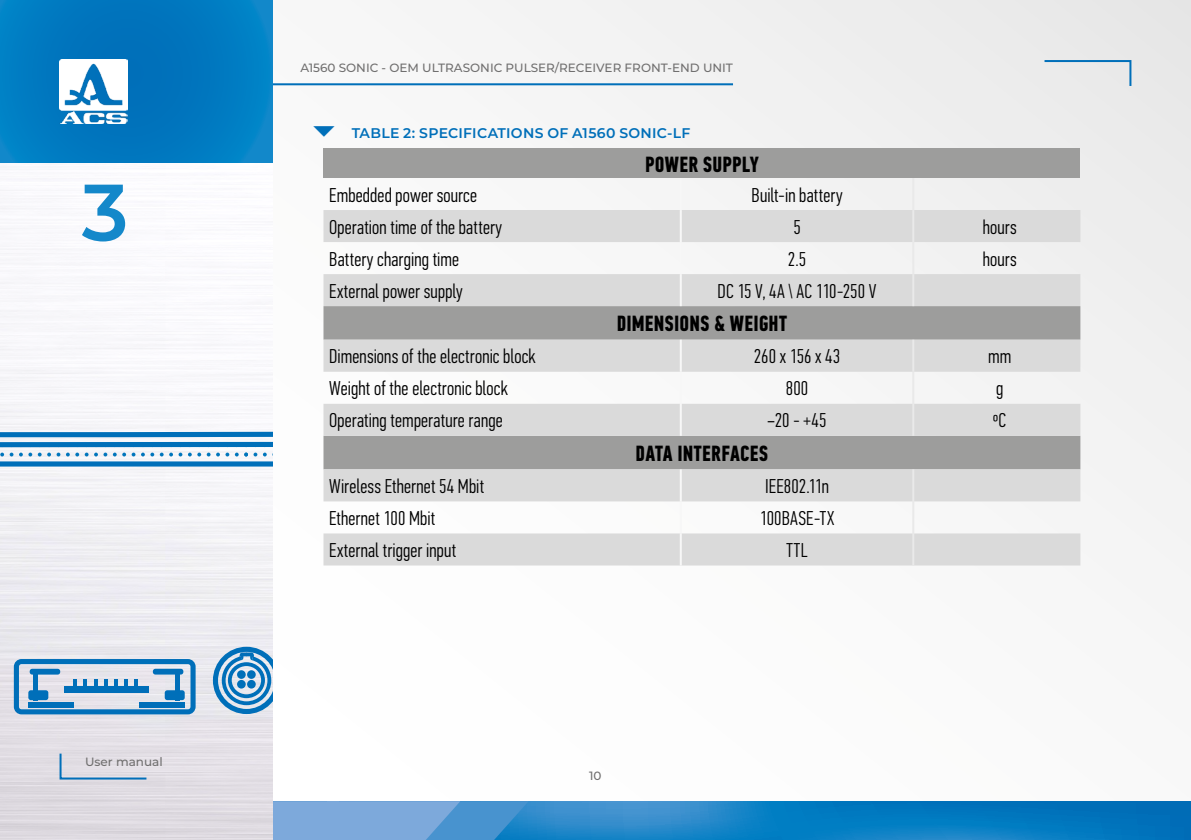
<style>
.page{position:relative;width:1191px;height:840px;background:#fff}
.page>*{position:absolute;margin:0;border:0;box-sizing:border-box;transform-origin:0 0}
.t1{font:600 80px "Montserrat";color:#1488ca}
.t2{font:700 22px "PF Din Text Comp Pro";letter-spacing:.01em;color:#000}
.t3{font:300 20px "PF Din Text Comp Pro";letter-spacing:.01em;color:#000}
.t4{font:600 14px "Montserrat";letter-spacing:.02em;color:#006fb9}
.t5{font:500 12px "Montserrat";color:#706f6f}
.s1{font-family:"PF Din Text Comp Pro";font-weight:300;font-size:30px}
</style>
<div class="page">
<div style="left:0;top:0;width:1191px;height:839px;background:linear-gradient(to bottom,#eee,#fefefe)"></div>
<svg style="left:528px;top:800px;width:663px;height:39px"></svg>
<svg style="left:273px;top:800px;width:255px;height:39px"></svg>
<hr style="left:228px;top:83px;width:505px;height:2px;background:#006fb9">
<img style="left:0;top:163px;width:273px;height:267px">
<svg style="left:0;top:0;width:273px;height:163px"></svg>
<svg style="left:1042px;top:59px;width:90px;height:29px"></svg>
<img style="left:60px;top:60px;width:67px;height:64px">
<div style="left:323px;top:149px;width:757px;height:29px;background:#9d9d9c"></div>
<svg style="left:323px;top:210px;width:757px;height:96px;fill:#dadada"></svg>
<div style="left:323px;top:306px;width:757px;height:33px;background:#9d9d9c"></div>
<svg style="left:323px;top:339px;width:757px;height:226px;fill:#dadada"></svg>
<hr style="left:680px;top:178px;width:2px;height:32px;background:#fff">
<hr style="left:912px;top:178px;width:2px;height:32px;background:#fff">
<hr style="left:680px;top:210px;width:2px;height:32px;background:#fff">
<hr style="left:912px;top:210px;width:2px;height:32px;background:#fff">
<hr style="left:680px;top:242px;width:2px;height:32px;background:#fff">
<hr style="left:912px;top:242px;width:2px;height:32px;background:#fff">
<hr style="left:680px;top:274px;width:2px;height:32px;background:#fff">
<hr style="left:912px;top:274px;width:2px;height:32px;background:#fff">
<hr style="left:680px;top:339px;width:2px;height:32px;background:#fff">
<hr style="left:912px;top:339px;width:2px;height:32px;background:#fff">
<hr style="left:680px;top:371px;width:2px;height:32px;background:#fff">
<hr style="left:912px;top:371px;width:2px;height:32px;background:#fff">
<hr style="left:680px;top:403px;width:2px;height:32px;background:#fff">
<hr style="left:912px;top:403px;width:2px;height:32px;background:#fff">
<hr style="left:680px;top:469px;width:2px;height:32px;background:#fff">
<hr style="left:912px;top:469px;width:2px;height:32px;background:#fff">
<hr style="left:680px;top:501px;width:2px;height:32px;background:#fff">
<hr style="left:912px;top:501px;width:2px;height:32px;background:#fff">
<hr style="left:680px;top:533px;width:2px;height:32px;background:#fff">
<hr style="left:912px;top:533px;width:2px;height:32px;background:#fff">
<svg style="left:0;top:430px;width:273px;height:11px"></svg>
<svg style="left:0;top:481px;width:273px;height:358px;fill:#eae9ee"></svg>
<svg style="left:14px;top:658px;width:182px;height:56px"></svg>
<div style="left:64px;top:685px;width:85px;height:7px;background:#006fb9"></div>
<div style="left:28px;top:702px;width:46px;height:5px;background:#006fb9"></div>
<div style="left:139px;top:702px;width:45px;height:5px;background:#006fb9"></div>
<svg style="left:213px;top:646px;width:60px;height:67px"></svg>
<svg style="left:0;top:441px;width:273px;height:40px"></svg>
<h1 class="t1" style="left:82px;top:155px;width:48px">3</h1>
<p class="t5" style="left:85px;top:753px;width:79px">User manual</p>
<p class="t5" style="left:300px;top:59px;width:434px">A1560 SONIC - OEM ULTRASONIC PULSER/RECEIVER FRONT-END UNIT</p>
<p class="t4" style="left:311px;top:123px;width:381px"><span class="s1">▼</span> TABLE 2: SPECIFICATIONS OF A1560 SONIC-LF</p>
<p class="t2" style="left:645px;top:151px;width:115px">POWER SUPPLY</p>
<p class="t3" style="left:329px;top:183px;width:149px">Embedded power source</p>
<p class="t3" style="left:751px;top:183px;width:92px">Built-in battery</p>
<p class="t3" style="left:329px;top:215px;width:174px">Operation time of the battery</p>
<p class="t3" style="left:793px;top:215px;width:9px">5</p>
<p class="t3" style="left:982px;top:215px;width:35px">hours</p>
<p class="t3" style="left:329px;top:247px;width:132px">Battery charging time</p>
<p class="t3" style="left:788px;top:247px;width:20px">2.5</p>
<p class="t3" style="left:982px;top:247px;width:35px">hours</p>
<p class="t3" style="left:329px;top:279px;width:135px">External power supply</p>
<p class="t3" style="left:717px;top:279px;width:160px">DC 15 V, 4A \ AC 110-250 V</p>
<p class="t2" style="left:617px;top:310px;width:172px">DIMENSIONS &amp; WEIGHT</p>
<p class="t3" style="left:329px;top:345px;width:208px">Dimensions of the electronic block</p>
<p class="t3" style="left:754px;top:345px;width:88px">260 х 156 х 43</p>
<p class="t3" style="left:988px;top:345px;width:25px">mm</p>
<p class="t3" style="left:329px;top:377px;width:180px">Weight of the electronic block</p>
<p class="t3" style="left:786px;top:377px;width:24px">800</p>
<p class="t3" style="left:996px;top:377px;width:9px">g</p>
<p class="t3" style="left:329px;top:409px;width:175px">Operating temperature range</p>
<p class="t3" style="left:767px;top:409px;width:60px">–20 - +45</p>
<p class="t3" style="left:993px;top:409px;width:15px">ºC</p>
<p class="t2" style="left:635px;top:439px;width:134px">DATA INTERFACES</p>
<p class="t3" style="left:329px;top:474px;width:156px">Wireless Ethernet 54 Mbit</p>
<p class="t3" style="left:765px;top:474px;width:65px">IEE802.11n</p>
<p class="t3" style="left:329px;top:506px;width:108px">Ethernet 100 Mbit</p>
<p class="t3" style="left:759px;top:506px;width:76px">100BASE-TX</p>
<p class="t3" style="left:329px;top:538px;width:129px">External trigger input</p>
<p class="t3" style="left:786px;top:538px;width:23px">TTL</p>
<p class="t5" style="left:589px;top:766px;width:14px">10</p>
</div>
